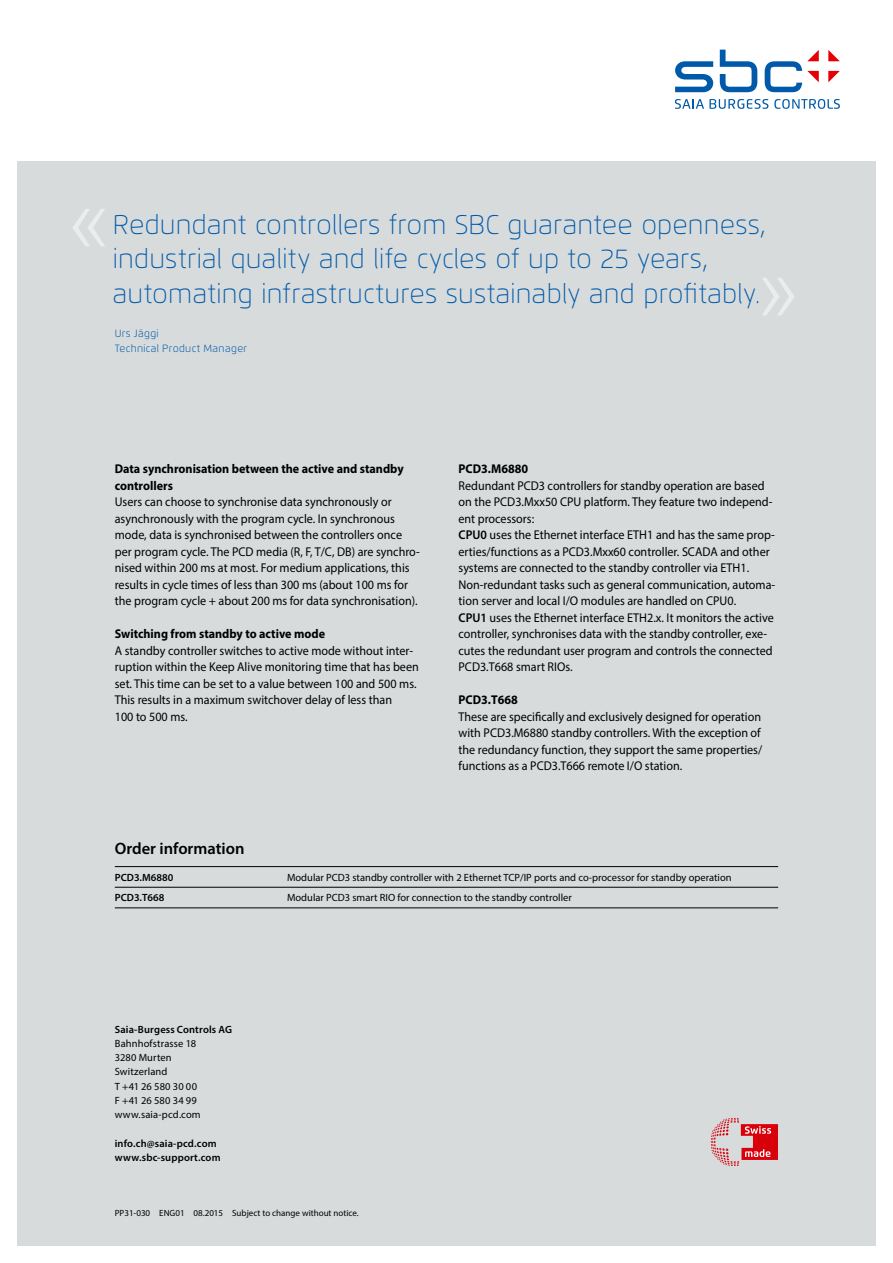
<style>
.page{position:relative;width:893px;height:1263px;background:#fff}
.page>*{position:absolute;margin:0;border:0;box-sizing:border-box;transform-origin:0 0}
.t1{font:100 27px/34.5px "Flexo";letter-spacing:.005em;color:#005aa9}
.t2{font:600 16.5px "Myriad Pro";color:#000}
.t3{font:12.75px/16.5px "Myriad Pro";color:#000;scale:.95 1}
.t4{font:700 12.75px/16.5px "Myriad Pro";color:#000;scale:.95 1}
.t5{font:10.5px "Myriad Pro";color:#000}
.t6{font:600 10.5px "Myriad Pro";letter-spacing:.015em;color:#000}
.t7{font:300 10.5px/15px "Flexo";letter-spacing:.035em;color:#005aa9}
.t8{font:9px "Myriad Pro";color:#000}
.s1{font-weight:600}
</style>
<div class="page">
<div style="left:17px;top:162px;width:859px;height:1084px;background:#d8dbdc"></div>
<svg style="left:675px;top:50px;width:165px;height:42px"></svg>
<svg style="left:675px;top:99px;width:93px;height:10px"></svg>
<svg style="left:774px;top:99px;width:66px;height:10px"></svg>
<svg style="left:711px;top:1118px;width:67px;height:48px"></svg>
<svg style="left:73px;top:209px;width:32px;height:37px"></svg>
<svg style="left:762px;top:278px;width:33px;height:37px"></svg>
<hr style="left:115px;top:866px;width:172px;height:1px;background:#000">
<hr style="left:287px;top:866px;width:491px;height:1px;background:#000">
<hr style="left:115px;top:887px;width:172px;height:1px;background:#000">
<hr style="left:287px;top:887px;width:491px;height:1px;background:#000">
<hr style="left:115px;top:908px;width:172px;height:1px;background:#000">
<hr style="left:287px;top:908px;width:491px;height:1px;background:#000">
<p class="t1" style="left:113px;top:207px;width:654px">Redundant controllers from SBC guarantee openness, industrial quality and life cycles of up to 25 years,</p>
<p class="t1" style="left:113px;top:276px;width:649px">automating infrastructures sustainably and profitably.</p>
<p class="t7" style="left:115px;top:326px;width:134px">Urs Jäggi<br>Technical Product Manager</p>
<p class="t4" style="left:115px;top:460px;width:306px">Data synchronisation between the active and standby controllers</p>
<p class="t3" style="left:115px;top:493px;width:323px">Users can choose to synchronise data synchronously or asynchronously with the program cycle. In synchronous mode, data is synchronised between the controllers once per program cycle. The PCD media (R, F, T/C, DB) are synchro&shy;nised within 200 ms at most. For medium applications, this results in cycle times of less than 300 ms (about 100 ms for the program cycle + about 200 ms for data synchronisation).</p>
<p class="t4" style="left:115px;top:625px;width:223px">Switching from standby to active mode</p>
<p class="t3" style="left:115px;top:642px;width:322px">A standby controller switches to active mode without inter&shy;ruption within the Keep Alive monitoring time that has been set. This time can be set to a value between 100 and 500 ms.<br>This results in a maximum switchover delay of less than<br>100 to 500 ms.</p>
<p class="t4" style="left:459px;top:460px;width:75px">PCD3.M6880</p>
<p class="t3" style="left:459px;top:477px;width:335px">Redundant PCD3 controllers for standby operation are based on the PCD3.Mxx50 CPU platform. They feature two independ&shy;ent processors:<br><span class="s1">CPU0</span> uses the Ethernet interface ETH1 and has the same prop&shy;erties/functions as a PCD3.Mxx60 controller. SCADA and other systems are connected to the standby controller via ETH1.<br>Non-redundant tasks such as general communication, automa&shy;tion server and local I/O modules are handled on CPU0.<br><span class="s1">CPU1</span> uses the Ethernet interface ETH2.x. It monitors the active controller, synchronises data with the standby controller, exe&shy;cutes the redundant user program and controls the connected PCD3.T668 smart RIOs.</p>
<p class="t4" style="left:459px;top:691px;width:64px">PCD3.T668</p>
<p class="t3" style="left:459px;top:708px;width:321px;text-align:justify">These are specifically and exclusively designed for operation with PCD3.M6880 standby controllers. With the exception of the redundancy function, they support the same properties/ functions as a PCD3.T666 remote I/O station.</p>
<p class="t2" style="left:115px;top:838px;width:131px">Order information</p>
<p class="t6" style="left:115px;top:871px;width:60px">PCD3.M6880</p>
<p class="t5" style="left:287px;top:871px;width:446px">Modular PCD3 standby controller with 2 Ethernet TCP/IP ports and co-processor for standby operation</p>
<p class="t6" style="left:115px;top:891px;width:51px">PCD3.T668</p>
<p class="t5" style="left:287px;top:891px;width:286px">Modular PCD3 smart RIO for connection to the standby controller</p>
<p class="t6" style="left:115px;top:1022px;width:119px">Saia-Burgess Controls AG</p>
<p class="t5" style="left:115px;top:1037px;width:83px">Bahnhofstrasse 18</p>
<p class="t5" style="left:115px;top:1051px;width:58px">3280 Murten</p>
<p class="t5" style="left:115px;top:1065px;width:54px">Switzerland</p>
<p class="t5" style="left:115px;top:1080px;width:84px">T +41 26 580 30 00</p>
<p class="t5" style="left:115px;top:1094px;width:84px">F +41 26 580 34 99</p>
<p class="t5" style="left:115px;top:1108px;width:87px">www.saia-pcd.com</p>
<p class="t6" style="left:115px;top:1136px;width:103px">info.ch@saia-pcd.com</p>
<p class="t6" style="left:115px;top:1151px;width:107px">www.sbc-support.com</p>
<p class="t8" style="left:115px;top:1207px;width:245px">PP31-030 ENG01 08.2015 Subject to change without notice.</p>
</div>
